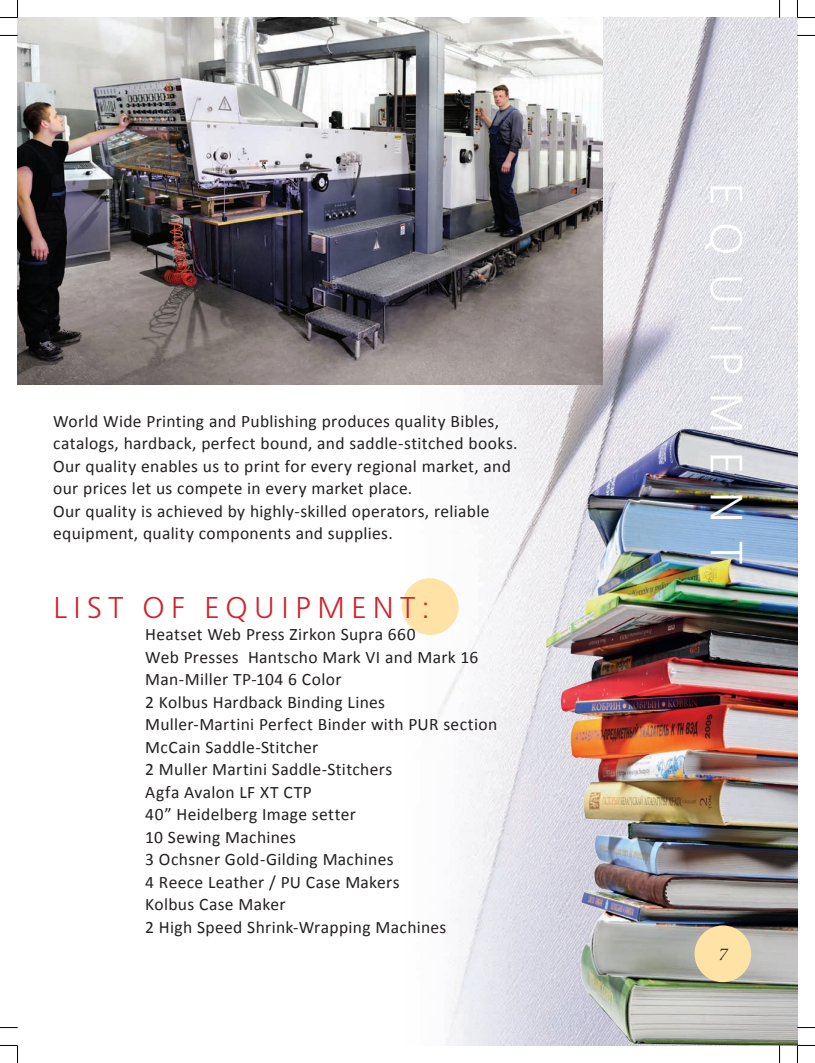
<style>
.page{position:relative;width:815px;height:1063px;background:#fff}
.page>*{position:absolute;margin:0;border:0;box-sizing:border-box;transform-origin:0 0}
.t1{font:45px "Free Set C";letter-spacing:.38em;color:#fff}
.t2{font:30px "Free Set C";letter-spacing:.2em;color:#d1232a}
.t3{font:17.5px/22.5px "Calibri";letter-spacing:.02em;color:#231f20}
.t4{font:italic 300 17.5px "Warnock Pro";color:#231f20}
</style>
<div class="page">
<img style="left:407px;top:18px;width:390px;height:1027px">
<div style="left:402px;top:578px;width:57px;height:57px;background:#ffe2a5;border-radius:50%"></div>
<img style="left:18px;top:18px;width:584px;height:366px">
<img style="left:547px;top:414px;width:250px;height:631px">
<div style="left:694px;top:925px;width:57px;height:57px;background:#ffe2a5;border-radius:50%"></div>
<svg style="left:0;top:0;width:18px;height:18px"></svg>
<svg style="left:797px;top:0;width:18px;height:18px"></svg>
<svg style="left:0;top:1045px;width:18px;height:18px"></svg>
<svg style="left:797px;top:1045px;width:18px;height:18px"></svg>
<svg style="left:0;top:35px;width:18px;height:1px"></svg>
<svg style="left:0;top:1027px;width:18px;height:1px"></svg>
<svg style="left:797px;top:35px;width:18px;height:1px"></svg>
<svg style="left:797px;top:1027px;width:18px;height:1px"></svg>
<svg style="left:779px;top:0;width:1px;height:18px"></svg>
<svg style="left:779px;top:1045px;width:1px;height:18px"></svg>
<p class="t3" style="left:53px;top:410px;width:466px">World Wide Printing and Publishing produces quality Bibles, catalogs, hardback, perfect bound, and saddle-stitched books.<br>Our quality enables us to print for every regional market, and our prices let us compete in every market place.<br>Our quality is achieved by highly-skilled operators, reliable equipment, quality components and supplies.</p>
<h2 class="t2" style="left:53px;top:591px;width:378px">LIST OF EQUIPMENT:</h2>
<p class="t3" style="left:145px;top:623px;width:353px">Heatset Web Press Zirkon Supra 660<br>Web Presses Hantscho Mark VI and Mark 16<br>Man-Miller ТР-104 6 Color<br>2 Kolbus Hardback Binding Lines<br>Muller-Martini Perfect Binder with PUR section<br>McCain Saddle-Stitcher<br>2 Muller Martini Saddle-Stitchers<br>Agfa Avalon LF XT CTP<br>40” Heidelberg Image setter<br>10 Sewing Machines<br>3 Ochsner Gold-Gilding Machines<br>4 Reece Leather / PU Case Makers<br>Kolbus Case Maker<br>2 High Speed Shrink-Wrapping Machines</p>
<h1 class="t1" style="left:750px;top:182px;width:383px;rotate:90deg">EQUIPMENT</h1>
<p class="t4" style="left:718px;top:944px;width:10px">7</p>
</div>
